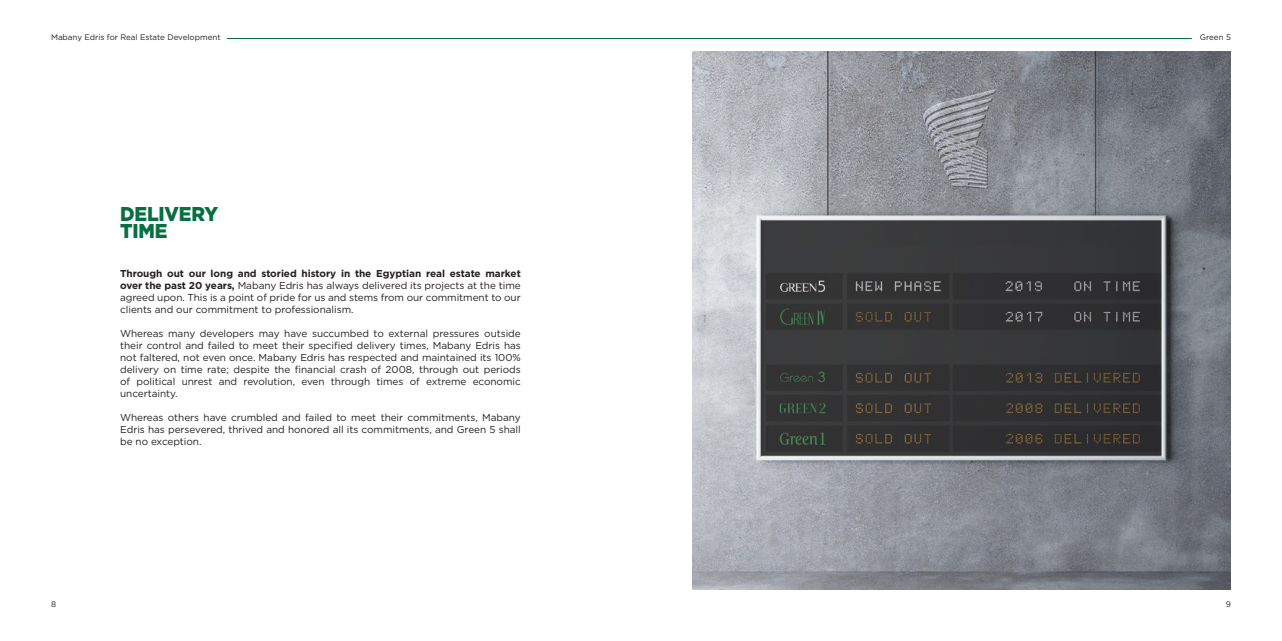
<style>
.page{position:relative;width:1282px;height:641px;background:#fff}
.page>*{position:absolute;margin:0;border:0;box-sizing:border-box;transform-origin:0 0}
.t1{font:900 20px/17px "Gotham";letter-spacing:-.01em;color:#076f42;scale:.95 1}
.t2{font:10px/12px "Gotham";letter-spacing:-.005em;color:#231f20;text-align:justify}
.t3{font:8px "Gotham";color:#231f20}
.s1{font-weight:700}
</style>
<div class="page">
<hr style="left:227px;top:38px;width:414px;height:1px;background:#076f42">
<hr style="left:641px;top:38px;width:550px;height:1px;background:#076f42">
<img style="left:692px;top:51px;width:538px;height:539px">
<p class="t3" style="left:51px;top:32px;width:171px">Mabany Edris for Real Estate Development</p>
<p class="t3" style="left:51px;top:599px;width:7px">8</p>
<h1 class="t1" style="left:120px;top:205px;width:105px">DELIVERY<br>TIME</h1>
<p class="t2" style="left:120px;top:267px;width:402px"><span class="s1">Through out our long and storied history in the Egyptian real estate market over the past 20 years,</span> Mabany Edris has always delivered its projects at the time agreed upon. This is a point of pride for us and stems from our commitment to our clients and our commitment to professionalism.</p>
<p class="t2" style="left:120px;top:327px;width:402px">Whereas many developers may have succumbed to external pressures outside their control and failed to meet their specified delivery times, Mabany Edris has not faltered, not even once. Mabany Edris has respected and maintained its 100% delivery on time rate; despite the financial crash of 2008, through out periods of political unrest and revolution, even through times of extreme economic uncertainty.</p>
<p class="t2" style="left:120px;top:411px;width:402px">Whereas others have crumbled and failed to meet their commitments, Mabany Edris has persevered, thrived and honored all its commitments, and Green 5 shall be no exception.</p>
<p class="t3" style="left:1199px;top:32px;width:33px">Green 5</p>
<p class="t3" style="left:1225px;top:599px;width:7px">9</p>
</div>
